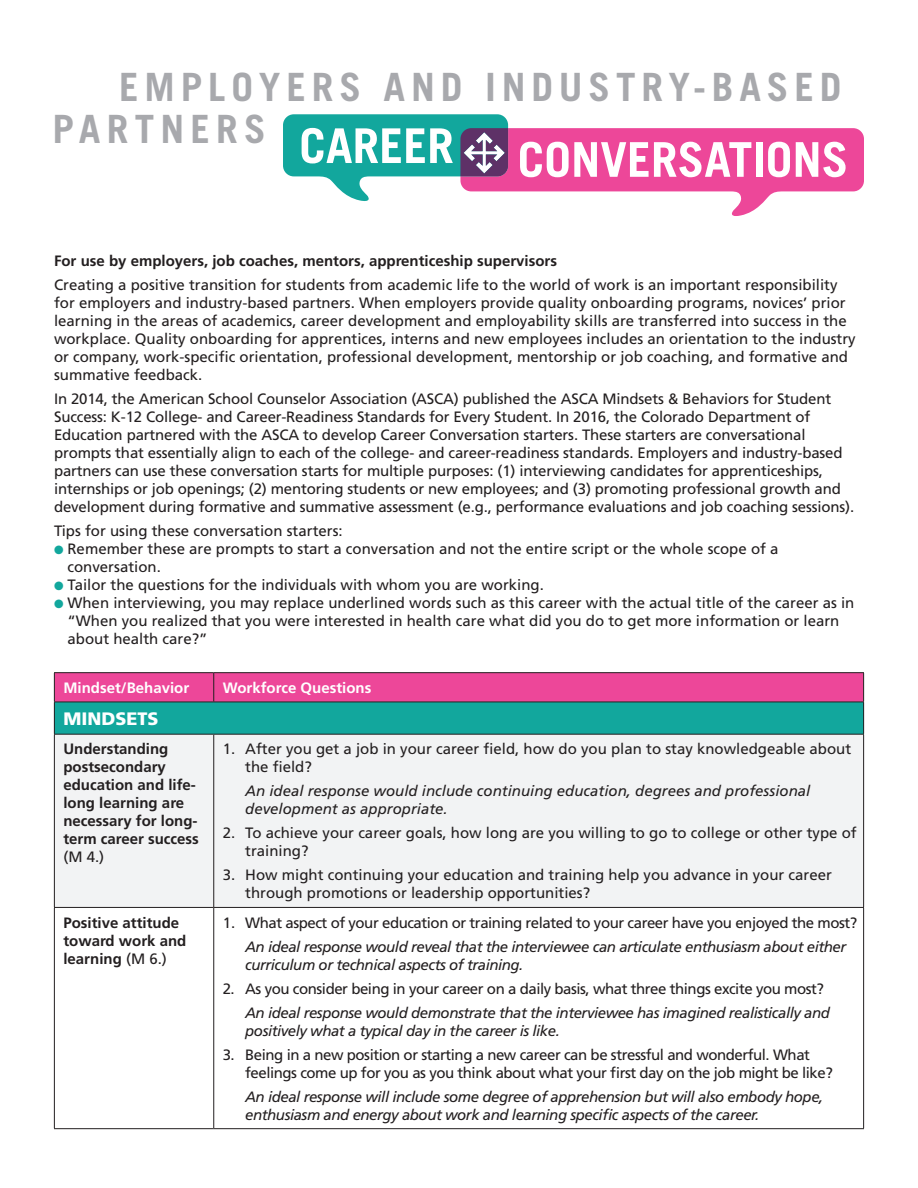
<style>
.page{position:relative;width:918px;height:1188px;background:#fff}
.page>*{position:absolute;margin:0;border:0;box-sizing:border-box;transform-origin:0 0}
.t1{font:700 39px/42px "Trade Gothic";letter-spacing:.15em;color:#a8a9ad}
.t2{font:900 18px "Frutiger";color:#fff}
.Table_Text{font:15px/18px "Frutiger";color:#231f20}
.Ideal_Response{font:italic 15px/18px "Frutiger";letter-spacing:-.03em;color:#231f20}
.Table_Text_Numbered{font:15px/18px "Frutiger";letter-spacing:-.03em;color:#231f20}
.Table_Text-2{font:700 15px/18px "Frutiger";color:#231f20}
.Table_Text-3{font:italic 15px/18px "Frutiger";color:#231f20}
.Table_Text-4{font:700 15px "Frutiger";color:#fff}
.s1{color:#12a79d}
.s2{font-weight:400}
</style>
<div class="page">
<svg style="left:283px;top:114px;width:581px;height:102px"></svg>
<div style="left:54px;top:702px;width:810px;height:32px;background:#12a79d"></div>
<div style="left:55px;top:735px;width:808px;height:172px;background:#f2f3f4"></div>
<hr style="left:54px;top:672px;width:160px;height:1px;background:#231f20">
<hr style="left:214px;top:672px;width:650px;height:1px;background:#231f20">
<svg style="left:54px;top:673px;width:810px;height:29px;background:#e64595"></svg>
<hr style="left:54px;top:702px;width:160px;height:1px;background:#231f20">
<hr style="left:54px;top:702px;width:1px;height:32px;background:#231f20">
<hr style="left:214px;top:702px;width:650px;height:1px;background:#231f20">
<hr style="left:863px;top:702px;width:1px;height:32px;background:#231f20">
<hr style="left:54px;top:734px;width:160px;height:1px;background:#231f20">
<hr style="left:54px;top:735px;width:1px;height:172px;background:#231f20">
<hr style="left:214px;top:734px;width:650px;height:1px;background:#231f20">
<hr style="left:213px;top:735px;width:1px;height:172px;background:#231f20">
<hr style="left:863px;top:735px;width:1px;height:172px;background:#231f20">
<hr style="left:54px;top:907px;width:160px;height:1px;background:#231f20">
<hr style="left:54px;top:908px;width:1px;height:220px;background:#231f20">
<hr style="left:214px;top:907px;width:650px;height:1px;background:#231f20">
<hr style="left:213px;top:908px;width:1px;height:220px;background:#231f20">
<hr style="left:863px;top:908px;width:1px;height:220px;background:#231f20">
<hr style="left:54px;top:1128px;width:160px;height:1px;background:#231f20">
<hr style="left:214px;top:1128px;width:650px;height:1px;background:#231f20">
<p class="t1" style="left:52px;top:65px;width:791px;text-indent:67px">EMPLOYERS AND INDUSTRY-BASED<br>PARTNERS</p>
<p class="Table_Text-2" style="left:54px;top:252px;width:505px">For use by employers, job coaches, mentors, apprenticeship supervisors</p>
<p class="Table_Text" style="left:54px;top:276px;width:803px">Creating a positive transition for students from academic life to the world of work is an important responsibility for employers and industry-based partners. When employers provide quality onboarding programs, novices’ prior learning in the areas of academics, career development and employability skills are transferred into success in the workplace. Quality onboarding for apprentices, interns and new employees includes an orientation to the industry or company, work-specific orientation, professional development, mentorship or job coaching, and formative and summative feedback.</p>
<p class="Table_Text" style="left:54px;top:390px;width:802px">In 2014, the American School Counselor Association (ASCA) published the ASCA Mindsets &amp; Behaviors for Student Success: K-12 College- and Career-Readiness Standards for Every Student. In 2016, the Colorado Department of Education partnered with the ASCA to develop Career Conversation starters. These starters are conversational prompts that essentially align to each of the college- and career-readiness standards. Employers and industry-based partners can use these conversation starts for multiple purposes: (1) interviewing candidates for apprenticeships, internships or job openings; (2) mentoring students or new employees; and (3) promoting professional growth and development during formative and summative assessment (e.g., performance evaluations and job coaching sessions).</p>
<p class="Table_Text" style="left:54px;top:522px;width:290px">Tips for using these conversation starters:</p>
<p class="Table_Text" style="left:68px;top:540px;width:713px;text-indent:-14px"><span class="s1">●</span> Remember these are prompts to start a conversation and not the entire script or the whole scope of a conversation.</p>
<p class="Table_Text" style="left:54px;top:576px;width:491px"><span class="s1">●</span> Tailor the questions for the individuals with whom you are working.</p>
<p class="Table_Text" style="left:68px;top:594px;width:788px;text-indent:-14px"><span class="s1">●</span> When interviewing, you may replace underlined words such as this career with the actual title of the career as in “When you realized that you were interested in health care what did you do to get more information or learn about health care?”</p>
<p class="Table_Text-4" style="left:63px;top:679px;width:127px">Mindset/Behavior</p>
<p class="Table_Text-4" style="left:223px;top:679px;width:150px">Workforce Questions</p>
<p class="t2" style="left:63px;top:708px;width:97px">MINDSETS</p>
<p class="Table_Text-2" style="left:63px;top:740px;width:137px">Understanding postsecondary education and life&shy;long learning are necessary for long&shy;term career success <span class="s2">(M 4.)</span></p>
<p class="Table_Text" style="left:245px;top:740px;width:607px;text-indent:-22px">1. After you get a job in your career field, how do you plan to stay knowledgeable about the field?</p>
<p class="Table_Text-3" style="left:245px;top:782px;width:567px">An ideal response would include continuing education, degrees and professional development as appropriate.</p>
<p class="Table_Text" style="left:245px;top:824px;width:613px;text-indent:-22px">2. To achieve your career goals, how long are you willing to go to college or other type of training?</p>
<p class="Table_Text" style="left:245px;top:866px;width:588px;text-indent:-22px">3. How might continuing your education and training help you advance in your career through promotions or leadership opportunities?</p>
<p class="Table_Text-2" style="left:63px;top:914px;width:125px">Positive attitude toward work and learning <span class="s2">(M 6.)</span></p>
<p class="Table_Text_Numbered" style="left:223px;top:914px;width:636px">1. What aspect of your education or training related to your career have you enjoyed the most?</p>
<p class="Ideal_Response" style="left:245px;top:938px;width:602px">An ideal response would reveal that the interviewee can articulate enthusiasm about either curriculum or technical aspects of training.</p>
<p class="Table_Text_Numbered" style="left:223px;top:980px;width:603px">2. As you consider being in your career on a daily basis, what three things excite you most?</p>
<p class="Ideal_Response" style="left:245px;top:1004px;width:586px">An ideal response would demonstrate that the interviewee has imagined realistically and positively what a typical day in the career is like.</p>
<p class="Table_Text_Numbered" style="left:245px;top:1046px;width:589px;text-indent:-22px">3. Being in a new position or starting a new career can be stressful and wonderful. What feelings come up for you as you think about what your first day on the job might be like?</p>
<p class="Ideal_Response" style="left:245px;top:1088px;width:580px">An ideal response will include some degree of apprehension but will also embody hope, enthusiasm and energy about work and learning specific aspects of the career.</p>
</div>
